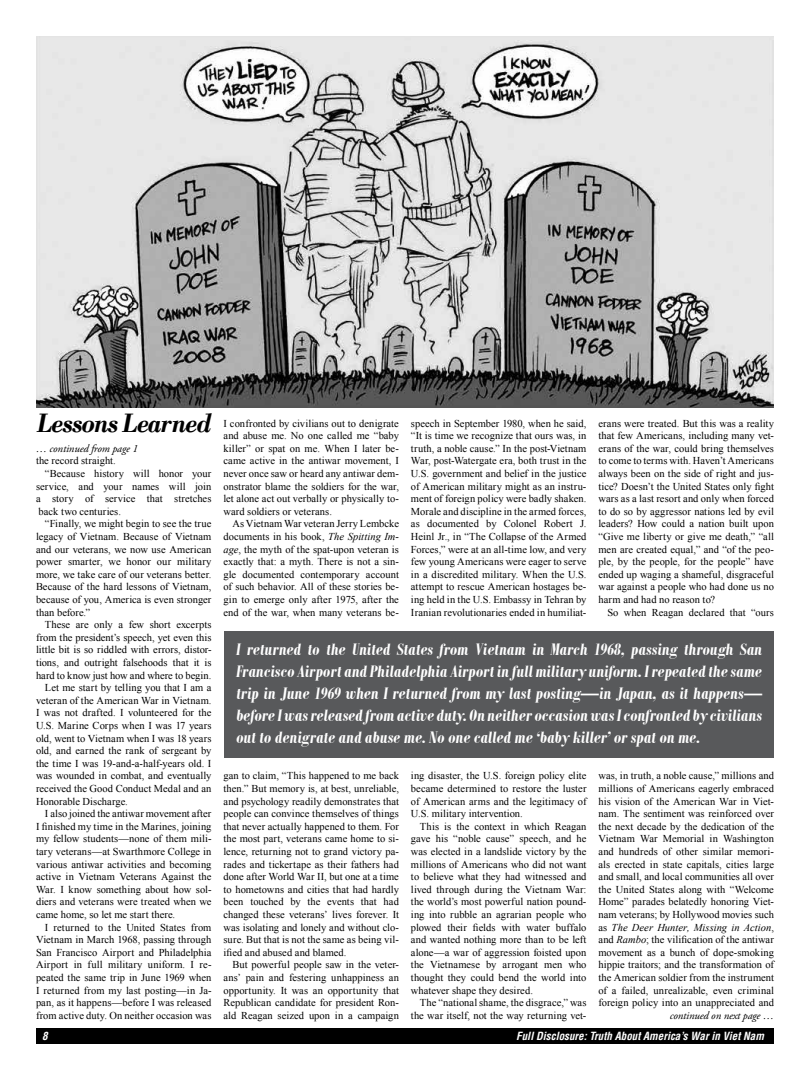
<style>
.page{position:relative;width:810px;height:1080px;background:#fff}
.page>*{position:absolute;margin:0;border:0;box-sizing:border-box;transform-origin:0 0}
.t1{font:italic 700 28px "Bodoni";letter-spacing:-.05em;color:#000;scale:.9 1}
.t2{font:italic 700 18px/22px "Bodoni MT Condensed";letter-spacing:.005em;color:#fff;text-align:justify}
.t3{font:italic 700 condensed 11px "Helvetica";color:#fff}
.t4{font:italic 11px "Adobe Garamond Pro";letter-spacing:-.01em;color:#000}
.t5{font:10.5px/12.6px "Times New Roman";letter-spacing:.005em;color:#000;text-align:justify}
.s1{font-style:italic}
</style>
<div class="page">
<div style="left:36px;top:1028px;width:738px;height:16px;background:#000"></div>
<img style="left:36px;top:36px;width:738px;height:372px">
<div style="left:224px;top:632px;width:550px;height:126px;background:#58595b"></div>
<h1 class="t1" style="left:36px;top:407px;width:196px">Lessons Learned</h1>
<p class="t4" style="left:36px;top:442px;width:103px">… continued from page 1</p>
<p class="t5" style="left:36px;top:454px;width:81px">the record straight.</p>
<p class="t5" style="left:45px;top:467px;width:168px">“Because history will honor your</p>
<p class="t5" style="left:36px;top:480px;width:177px">service, and your names will join</p>
<p class="t5" style="left:36px;top:492px;width:177px">a story of service that stretches</p>
<p class="t5" style="left:39px;top:505px;width:84px">back two centuries.</p>
<p class="t5" style="left:45px;top:517px;width:168px">“Finally, we might begin to see the true</p>
<p class="t5" style="left:36px;top:530px;width:177px">legacy of Vietnam. Because of Vietnam</p>
<p class="t5" style="left:36px;top:543px;width:177px">and our veterans, we now use American</p>
<p class="t5" style="left:36px;top:555px;width:177px">power smarter, we honor our military</p>
<p class="t5" style="left:36px;top:568px;width:177px">more, we take care of our veterans better.</p>
<p class="t5" style="left:36px;top:580px;width:177px">Because of the hard lessons of Vietnam,</p>
<p class="t5" style="left:36px;top:593px;width:177px">because of you, America is even stronger</p>
<p class="t5" style="left:36px;top:606px;width:56px">than before.”</p>
<p class="t5" style="left:45px;top:618px;width:168px">These are only a few short excerpts</p>
<p class="t5" style="left:36px;top:631px;width:177px">from the president’s speech, yet even this</p>
<p class="t5" style="left:36px;top:643px;width:177px">little bit is so riddled with errors, distor-</p>
<p class="t5" style="left:36px;top:656px;width:177px">tions, and outright falsehoods that it is</p>
<p class="t5" style="left:36px;top:669px;width:177px">hard to know just how and where to begin.</p>
<p class="t5" style="left:45px;top:681px;width:168px">Let me start by telling you that I am a</p>
<p class="t5" style="left:36px;top:694px;width:177px">veteran of the American War in Vietnam.</p>
<p class="t5" style="left:36px;top:706px;width:177px">I was not drafted. I volunteered for the</p>
<p class="t5" style="left:36px;top:719px;width:177px">U.S. Marine Corps when I was 17 years</p>
<p class="t5" style="left:36px;top:732px;width:177px">old, went to Vietnam when I was 18 years</p>
<p class="t5" style="left:36px;top:744px;width:177px">old, and earned the rank of sergeant by</p>
<p class="t5" style="left:36px;top:757px;width:177px">the time I was 19-and-a-half-years old. I</p>
<p class="t5" style="left:36px;top:769px;width:177px">was wounded in combat, and eventually</p>
<p class="t5" style="left:36px;top:782px;width:177px">received the Good Conduct Medal and an</p>
<p class="t5" style="left:36px;top:795px;width:93px">Honorable Discharge.</p>
<p class="t5" style="left:45px;top:807px;width:168px">I also joined the antiwar movement after</p>
<p class="t5" style="left:36px;top:820px;width:177px">I finished my time in the Marines, joining</p>
<p class="t5" style="left:36px;top:832px;width:177px">my fellow students—none of them mili-</p>
<p class="t5" style="left:36px;top:845px;width:177px">tary veterans—at Swarthmore College in</p>
<p class="t5" style="left:36px;top:858px;width:177px">various antiwar activities and becoming</p>
<p class="t5" style="left:36px;top:870px;width:177px">active in Vietnam Veterans Against the</p>
<p class="t5" style="left:36px;top:883px;width:177px">War. I know something about how sol-</p>
<p class="t5" style="left:36px;top:895px;width:177px">diers and veterans were treated when we</p>
<p class="t5" style="left:36px;top:908px;width:141px">came home, so let me start there.</p>
<p class="t5" style="left:45px;top:921px;width:168px">I returned to the United States from</p>
<p class="t5" style="left:36px;top:933px;width:177px">Vietnam in March 1968, passing through</p>
<p class="t5" style="left:36px;top:946px;width:177px">San Francisco Airport and Philadelphia</p>
<p class="t5" style="left:36px;top:958px;width:177px">Airport in full military uniform. I re-</p>
<p class="t5" style="left:36px;top:971px;width:177px">peated the same trip in June 1969 when</p>
<p class="t5" style="left:36px;top:984px;width:177px">I returned from my last posting—in Ja-</p>
<p class="t5" style="left:36px;top:996px;width:177px">pan, as it happens—before I was released</p>
<p class="t5" style="left:36px;top:1009px;width:177px">from active duty. On neither occasion was</p>
<p class="t5" style="left:223px;top:417px;width:177px">I confronted by civilians out to denigrate and abuse me. No one called me “baby killer” or spat on me. When I later be&shy;came active in the antiwar movement, I never once saw or heard any antiwar dem&shy;onstrator blame the soldiers for the war, let alone act out verbally or physically to&shy;ward soldiers or veterans.</p>
<p class="t5" style="left:223px;top:517px;width:177px;text-indent:9px">As Vietnam War veteran Jerry Lembcke documents in his book, <span class="s1">The Spitting Im&shy;age</span>, the myth of the spat-upon veteran is exactly that: a myth. There is not a sin&shy;gle documented contemporary account of such behavior. All of these stories be&shy;gin to emerge only after 1975, after the end of the war, when many veterans be-</p>
<p class="t5" style="left:411px;top:417px;width:177px">speech in September 1980, when he said, “It is time we recognize that ours was, in truth, a noble cause.” In the post-Vietnam War, post-Watergate era, both trust in the U.S. government and belief in the justice of American military might as an instru&shy;ment of foreign policy were badly shaken.<br>Morale and discipline in the armed forces, as documented by Colonel Robert J.<br>Heinl Jr., in “The Collapse of the Armed Forces,” were at an all-time low, and very few young Americans were eager to serve in a discredited military. When the U.S. attempt to rescue American hostages be&shy;ing held in the U.S. Embassy in Tehran by Iranian revolutionaries ended in humiliat-</p>
<p class="t5" style="left:598px;top:417px;width:177px">erans were treated. But this was a reality that few Americans, including many vet&shy;erans of the war, could bring themselves to come to terms with. Haven’t Americans always been on the side of right and jus&shy;tice? Doesn’t the United States only fight wars as a last resort and only when forced to do so by aggressor nations led by evil leaders? How could a nation built upon “Give me liberty or give me death,” “all men are created equal,” and “of the peo&shy;ple, by the people, for the people” have ended up waging a shameful, disgraceful war against a people who had done us no harm and had no reason to?</p>
<p class="t5" style="left:607px;top:606px;width:168px">So when Reagan declared that “ours</p>
<p class="t2" style="left:236px;top:638px;width:528px">I returned to the United States from Vietnam in March 1968, passing through San Francisco Airport and Philadelphia Airport in full military uniform. I repeated the same trip in June 1969 when I returned from my last posting—in Japan, as it happens— before I was released from active duty. On neither occasion was I confronted by civilians out to denigrate and abuse me. No one called me ‘baby killer’ or spat on me.</p>
<p class="t5" style="left:223px;top:769px;width:177px">gan to claim, “This happened to me back then.” But memory is, at best, unreliable, and psychology readily demonstrates that people can convince themselves of things that never actually happened to them. For the most part, veterans came home to si&shy;lence, returning not to grand victory pa&shy;rades and tickertape as their fathers had done after World War II, but one at a time to hometowns and cities that had hardly been touched by the events that had changed these veterans’ lives forever. It was isolating and lonely and without clo&shy;sure. But that is not the same as being vil&shy;ified and abused and blamed.</p>
<p class="t5" style="left:223px;top:958px;width:177px;text-indent:9px">But powerful people saw in the veter&shy;ans’ pain and festering unhappiness an opportunity. It was an opportunity that Republican candidate for president Ron&shy;ald Reagan seized upon in a campaign</p>
<p class="t5" style="left:411px;top:769px;width:177px">ing disaster, the U.S. foreign policy elite became determined to restore the luster of American arms and the legitimacy of U.S. military intervention.</p>
<p class="t5" style="left:411px;top:820px;width:177px;text-indent:9px">This is the context in which Reagan gave his “noble cause” speech, and he was elected in a landslide victory by the millions of Americans who did not want to believe what they had witnessed and lived through during the Vietnam War: the world’s most powerful nation pound&shy;ing into rubble an agrarian people who plowed their fields with water buffalo and wanted nothing more than to be left alone—a war of aggression foisted upon the Vietnamese by arrogant men who thought they could bend the world into whatever shape they desired.</p>
<p class="t5" style="left:411px;top:996px;width:177px;text-align:right">The “national shame, the disgrace,” was the war itself, not the way returning vet-</p>
<p class="t5" style="left:598px;top:769px;width:177px">was, in truth, a noble cause,” millions and millions of Americans eagerly embraced his vision of the American War in Viet&shy;nam. The sentiment was reinforced over the next decade by the dedication of the Vietnam War Memorial in Washington and hundreds of other similar memori&shy;als erected in state capitals, cities large and small, and local communities all over the United States along with “Welcome Home” parades belatedly honoring Viet&shy;nam veterans; by Hollywood movies such as <span class="s1">The Deer Hunter, Missing in Action</span>, and <span class="s1">Rambo</span>; the vilification of the antiwar movement as a bunch of dope-smoking hippie traitors; and the transformation of the American soldier from the instrument of a failed, unrealizable, even criminal foreign policy into an unappreciated and</p>
<p class="t4" style="left:670px;top:1009px;width:106px">continued on next page …</p>
<p class="t3" style="left:42px;top:1029px;width:7px">8</p>
<p class="t3" style="left:516px;top:1029px;width:249px">Full Disclosure: Truth About America’s War in Viet Nam</p>
</div>
